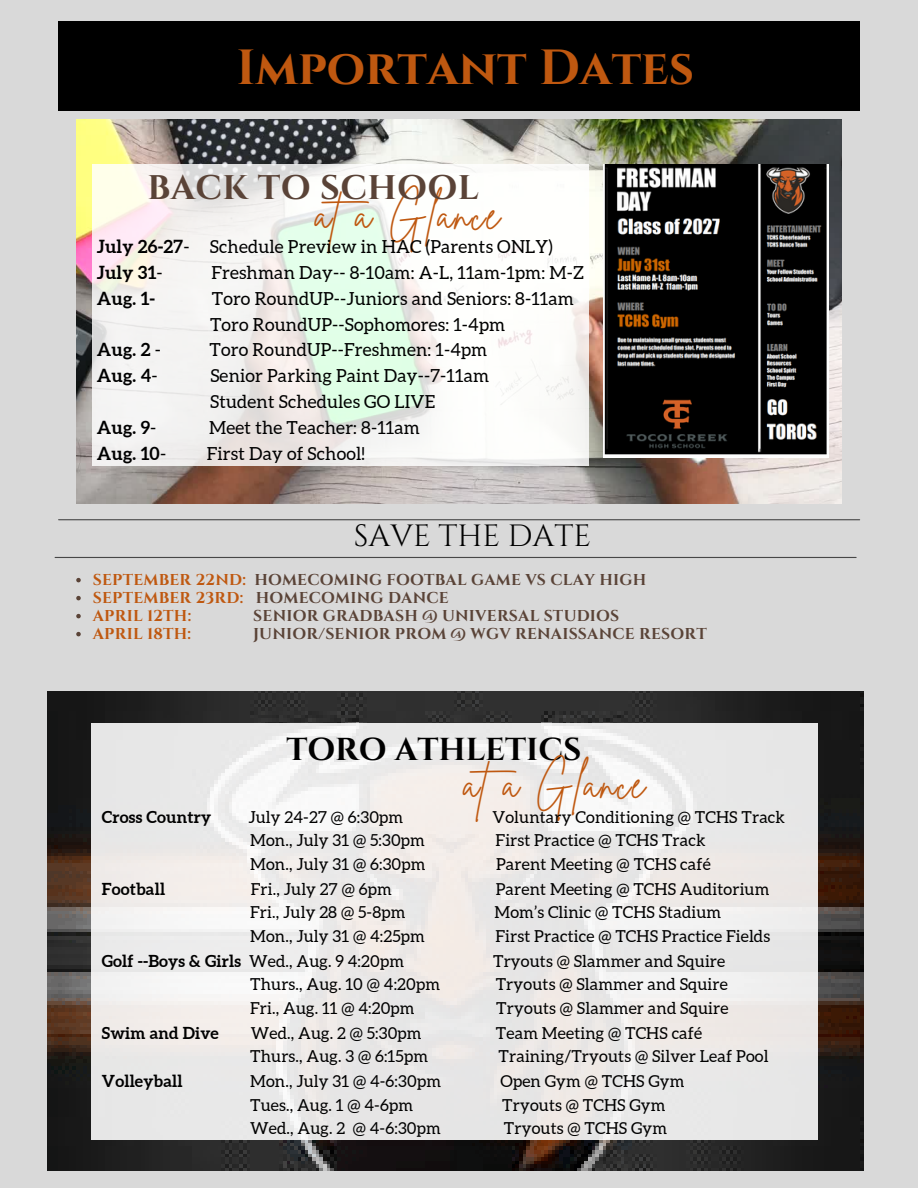
<style>
.page{position:relative;width:918px;height:1188px;background:#d9d9d9}
.page>*{position:absolute;margin:0;border:0;box-sizing:border-box;transform-origin:0 0}
.t1{font:700 49.35px "Cinzel";color:#bf5810}
.t2{font:42.45px "Brittany Signature";letter-spacing:.045em;color:#bf5810}
.t3{font:41.7px "Brittany Signature";letter-spacing:.045em;color:#bf5810}
.t4{font:700 34.05px "Cinzel";letter-spacing:.015em;color:#5a4337}
.t5{font:700 31.65px "Cinzel";color:#000}
.t6{font:30.75px "Cinzel";color:#000}
.t7{font:18px "Aleo";letter-spacing:.01em;color:#000}
.t8{font:700 18px "Aleo";letter-spacing:.01em;color:#000}
.t9{font:16.5px "Aleo";letter-spacing:.01em;color:#000}
.t10{font:700 16.5px "Aleo";letter-spacing:.01em;color:#000}
.t11{font:700 15.75px "Cinzel";letter-spacing:.015em;color:#5a4337}
.t12{font:700 15.75px "Cinzel";letter-spacing:.015em;color:#bf5810}
.s1{font-weight:700}
.s2{font-weight:400}
.s3{color:#bf5810}
</style>
<div class="page">
<div style="left:58px;top:21px;width:802px;height:90px;background:#000"></div>
<img style="left:77px;top:119px;width:765px;height:385px">
<svg style="left:92px;top:165px;width:497px;height:300px"></svg>
<img style="left:48px;top:691px;width:815px;height:480px">
<svg style="left:92px;top:723px;width:726px;height:416px;fill:#eae8e8"></svg>
<hr style="left:59px;top:519px;width:801px;height:1px;background:#474747">
<hr style="left:55px;top:557px;width:801px;height:1px;background:#474747">
<svg style="left:76px;top:578px;width:5px;height:4px"></svg>
<svg style="left:76px;top:596px;width:5px;height:4px"></svg>
<svg style="left:76px;top:614px;width:5px;height:4px"></svg>
<svg style="left:76px;top:632px;width:5px;height:4px"></svg>
<img style="left:603px;top:165px;width:225px;height:292px">
<p class="t1" style="left:236px;top:36px;width:459px">Important Dates</p>
<p class="t4" style="left:147px;top:166px;width:333px">BACK TO SCHOOL</p>
<p class="t2" style="left:315px;top:187px;width:186px">ata Glance</p>
<p class="t7" style="left:97px;top:236px;width:457px"><span class="s1">July 26-27</span>- Schedule Preview in HAC (Parents ONLY)</p>
<p class="t8" style="left:97px;top:262px;width:67px">July 31<span class="s2">-</span></p>
<p class="t7" style="left:211px;top:262px;width:374px">Freshman Day-- 8-10am: A-L, 11am-1pm: M-Z</p>
<p class="t8" style="left:97px;top:288px;width:60px">Aug. 1-</p>
<p class="t7" style="left:212px;top:288px;width:364px">Toro RoundUP--Juniors and Seniors: 8-11am</p>
<p class="t7" style="left:210px;top:314px;width:297px">Toro RoundUP--Sophomores: 1-4pm</p>
<p class="t8" style="left:97px;top:340px;width:66px">Aug. 2 <span class="s2">-</span></p>
<p class="t7" style="left:210px;top:340px;width:279px">Toro RoundUP--Freshmen: 1-4pm</p>
<p class="t8" style="left:97px;top:365px;width:62px">Aug. 4<span class="s2">-</span></p>
<p class="t7" style="left:210px;top:366px;width:280px">Senior Parking Paint Day--7-11am</p>
<p class="t7" style="left:210px;top:392px;width:227px">Student Schedules GO LIVE</p>
<p class="t8" style="left:97px;top:417px;width:61px">Aug. 9<span class="s2">-</span></p>
<p class="t7" style="left:209px;top:418px;width:212px">Meet the Teacher: 8-11am</p>
<p class="t8" style="left:97px;top:443px;width:71px">Aug. 10<span class="s2">-</span></p>
<p class="t7" style="left:207px;top:443px;width:160px">First Day of School!</p>
<p class="t6" style="left:354px;top:517px;width:239px">SAVE THE DATE</p>
<p class="t11" style="left:93px;top:569px;width:555px"><span class="s3">SEPTEMBER 22ND:</span> HOMECOMING FOOTBAL GAME VS CLAY HIGH</p>
<p class="t11" style="left:93px;top:587px;width:358px"><span class="s3">SEPTEMBER 23RD:</span> HOMECOMING DANCE</p>
<p class="t12" style="left:93px;top:605px;width:100px">APRIL 12TH:</p>
<p class="t11" style="left:253px;top:605px;width:368px">SENIOR GRADBASH @ UNIVERSAL STUDIOS</p>
<p class="t12" style="left:93px;top:623px;width:100px">APRIL 18TH:</p>
<p class="t11" style="left:253px;top:623px;width:455px">JUNIOR/SENIOR PROM @ WGV RENAISSANCE RESORT</p>
<p class="t5" style="left:286px;top:729px;width:297px">TORO ATHLETICS</p>
<p class="t3" style="left:464px;top:756px;width:183px">ata Glance</p>
<p class="t10" style="left:102px;top:807px;width:111px">Cross Country</p>
<p class="t9" style="left:248px;top:808px;width:156px">July 24-27 @ 6:30pm</p>
<p class="t9" style="left:492px;top:808px;width:294px">Voluntary Conditioning @ TCHS Track</p>
<p class="t9" style="left:250px;top:831px;width:176px">Mon., July 31 @ 5:30pm</p>
<p class="t9" style="left:496px;top:831px;width:212px">First Practice @ TCHS Track</p>
<p class="t9" style="left:250px;top:855px;width:177px">Mon., July 31 @ 6:30pm</p>
<p class="t9" style="left:496px;top:855px;width:216px">Parent Meeting @ TCHS café</p>
<p class="t10" style="left:102px;top:879px;width:65px">Football</p>
<p class="t9" style="left:251px;top:880px;width:142px">Fri., July 27 @ 6pm</p>
<p class="t9" style="left:496px;top:880px;width:275px">Parent Meeting @ TCHS Auditorium</p>
<p class="t9" style="left:250px;top:903px;width:157px">Fri., July 28 @ 5-8pm</p>
<p class="t9" style="left:494px;top:903px;width:228px">Mom’s Clinic @ TCHS Stadium</p>
<p class="t9" style="left:250px;top:927px;width:176px">Mon., July 31 @ 4:25pm</p>
<p class="t9" style="left:495px;top:927px;width:276px">First Practice @ TCHS Practice Fields</p>
<p class="t10" style="left:102px;top:951px;width:304px">Golf --Boys &amp; Girls <span class="s2">Wed., Aug. 9 4:20pm</span></p>
<p class="t9" style="left:493px;top:952px;width:234px">Tryouts @ Slammer and Squire</p>
<p class="t9" style="left:250px;top:975px;width:191px">Thurs., Aug. 10 @ 4:20pm</p>
<p class="t9" style="left:496px;top:975px;width:234px">Tryouts @ Slammer and Squire</p>
<p class="t9" style="left:250px;top:999px;width:166px">Fri., Aug. 11 @ 4:20pm</p>
<p class="t9" style="left:496px;top:999px;width:234px">Tryouts @ Slammer and Squire</p>
<p class="t10" style="left:102px;top:1023px;width:118px">Swim and Dive</p>
<p class="t9" style="left:251px;top:1024px;width:172px">Wed., Aug. 2 @ 5:30pm</p>
<p class="t9" style="left:496px;top:1024px;width:208px">Team Meeting @ TCHS café</p>
<p class="t9" style="left:250px;top:1047px;width:179px">Thurs., Aug. 3 @ 6:15pm</p>
<p class="t9" style="left:499px;top:1047px;width:271px">Training/Tryouts @ Silver Leaf Pool</p>
<p class="t10" style="left:102px;top:1072px;width:82px">Volleyball</p>
<p class="t9" style="left:250px;top:1072px;width:192px">Mon., July 31 @ 4-6:30pm</p>
<p class="t9" style="left:500px;top:1072px;width:186px">Open Gym @ TCHS Gym</p>
<p class="t9" style="left:250px;top:1096px;width:164px">Tues., Aug. 1 @ 4-6pm</p>
<p class="t9" style="left:502px;top:1096px;width:165px">Tryouts @ TCHS Gym</p>
<p class="t9" style="left:250px;top:1119px;width:192px">Wed., Aug. 2 @ 4-6:30pm</p>
<p class="t9" style="left:504px;top:1119px;width:165px">Tryouts @ TCHS Gym</p>
</div>
